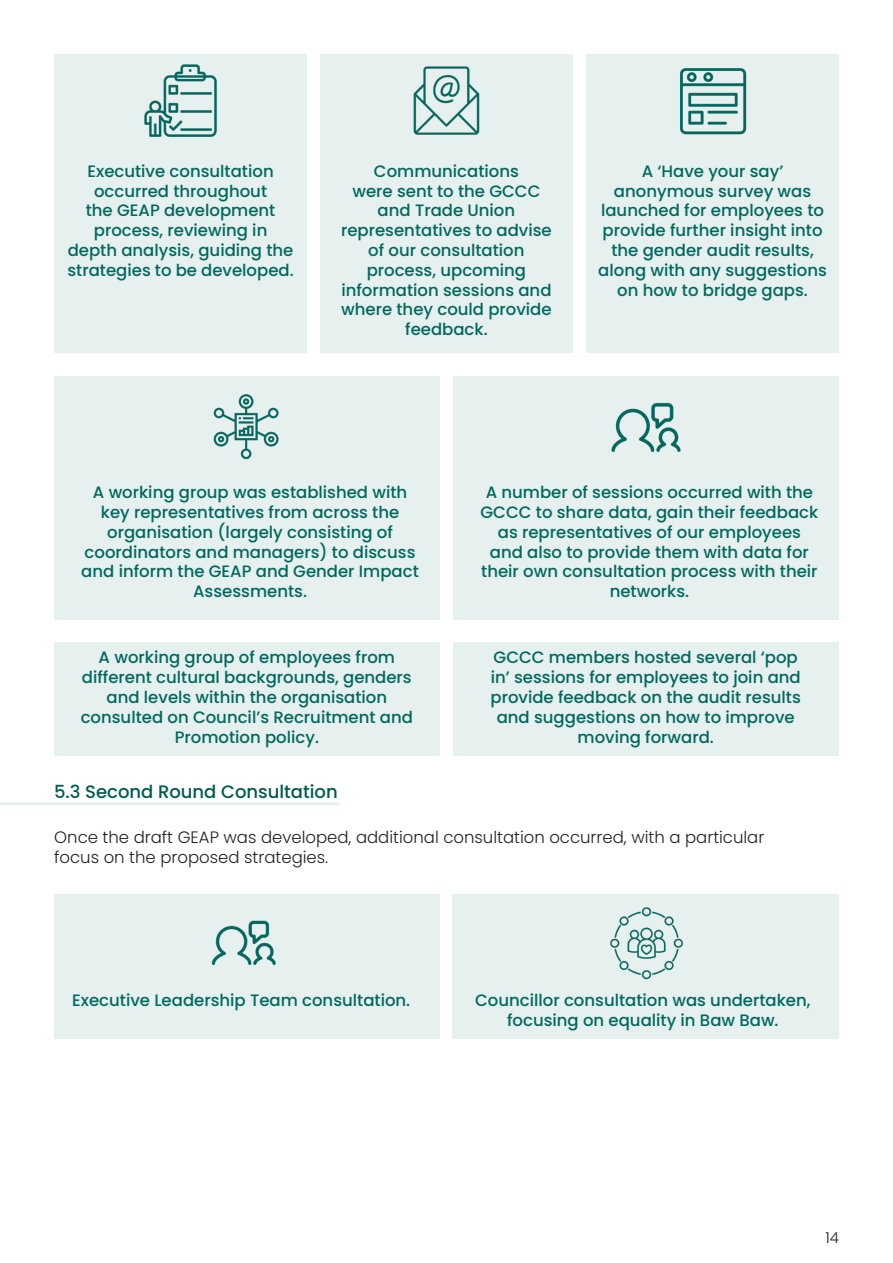
<style>
.page{position:relative;width:893px;height:1263px;background:#fff}
.page>*{position:absolute;margin:0;border:0;box-sizing:border-box;transform-origin:0 0}
.Subheading{font:500 18px "Poppins";color:#005b4f}
.t1{font:500 16.5px/19.8px "Poppins";color:#00685e;text-align:center}
.t2{font:300 16.5px/19.8px "Poppins";color:#231f20}
.t3{font:300 15px "Poppins";color:#231f20}
</style>
<div class="page">
<div style="left:54px;top:54px;width:253px;height:298px;background:#e5f0ef"></div>
<div style="left:320px;top:54px;width:253px;height:298px;background:#e5f0ef"></div>
<div style="left:586px;top:54px;width:253px;height:298px;background:#e5f0ef"></div>
<div style="left:54px;top:376px;width:386px;height:243px;background:#e5f0ef"></div>
<div style="left:54px;top:642px;width:386px;height:114px;background:#e5f0ef"></div>
<div style="left:453px;top:376px;width:386px;height:243px;background:#e5f0ef"></div>
<div style="left:453px;top:642px;width:386px;height:114px;background:#e5f0ef"></div>
<img style="left:144px;top:64px;width:73px;height:73px">
<img style="left:413px;top:66px;width:67px;height:69px">
<img style="left:680px;top:68px;width:67px;height:67px">
<img style="left:213px;top:394px;width:66px;height:66px">
<img style="left:611px;top:402px;width:70px;height:50px">
<hr style="left:0;top:802px;width:340px;height:3px;background:#e5f0ef">
<div style="left:54px;top:894px;width:386px;height:144px;background:#e5f0ef"></div>
<div style="left:453px;top:894px;width:386px;height:144px;background:#e5f0ef"></div>
<img style="left:211px;top:920px;width:65px;height:45px">
<img style="left:610px;top:907px;width:73px;height:73px">
<p class="t1" style="left:67px;top:161px;width:228px">Executive consultation occurred throughout<br>the GEAP development process, reviewing in depth analysis, guiding the strategies to be developed.</p>
<p class="t1" style="left:341px;top:161px;width:212px">Communications<br>were sent to the GCCC and Trade Union representatives to advise of our consultation process, upcoming information sessions and where they could provide feedback.</p>
<p class="t1" style="left:598px;top:161px;width:230px">A ‘Have your say’ anonymous survey was launched for employees to provide further insight into the gender audit results, along with any suggestions on how to bridge gaps.</p>
<p class="t1" style="left:81px;top:483px;width:339px">A working group was established with key representatives from across the organisation (largely consisting of coordinators and managers) to discuss and inform the GEAP and Gender Impact Assessments.</p>
<p class="t1" style="left:481px;top:483px;width:339px">A number of sessions occurred with the GCCC to share data, gain their feedback as representatives of our employees and also to provide them with data for their own consultation process with their networks.</p>
<p class="t1" style="left:81px;top:648px;width:334px">A working group of employees from different cultural backgrounds, genders and levels within the organisation consulted on Council’s Recruitment and Promotion policy.</p>
<p class="t1" style="left:491px;top:648px;width:312px">GCCC members hosted several ‘pop in’ sessions for employees to join and provide feedback on the audit results and suggestions on how to improve moving forward.</p>
<p class="Subheading" style="left:54px;top:781px;width:285px">5.3 Second Round Consultation</p>
<p class="t2" style="left:54px;top:827px;width:712px">Once the draft GEAP was developed, additional consultation occurred, with a particular focus on the proposed strategies.</p>
<p class="t1" style="left:72px;top:990px;width:340px">Executive Leadership Team consultation.</p>
<p class="t1" style="left:475px;top:990px;width:337px">Councillor consultation was undertaken, focusing on equality in Baw Baw.</p>
<p class="t3" style="left:825px;top:1228px;width:15px">14</p>
</div>
